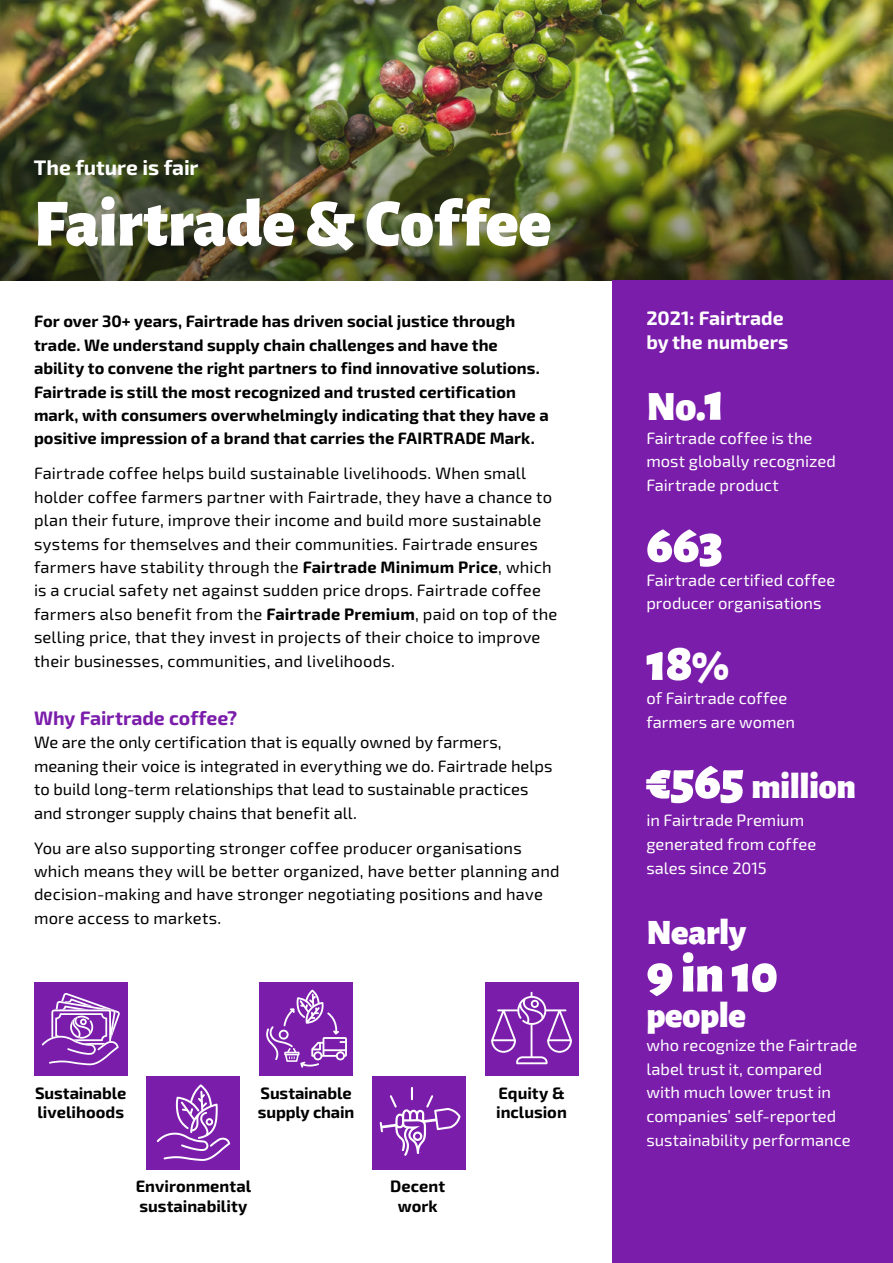
<style>
.page{position:relative;width:893px;height:1263px;background:#fff}
.page>*{position:absolute;margin:0;border:0;box-sizing:border-box;transform-origin:0 0}
.t1{font:900 67.5px "Alegreya Sans";letter-spacing:-.005em;color:#fff}
.t2{font:900 54px "Alegreya Sans";letter-spacing:-.02em;color:#fff}
.t3{font:900 42px "Alegreya Sans";color:#fff}
.t4{font:900 36px "Alegreya Sans";letter-spacing:-.01em;color:#fff}
.t5{font:700 21px "Exo 2";color:#fff}
.t6{font:700 19.5px/23.9px "Exo 2";color:#fff}
.t7{font:700 19.5px "Exo 2";color:#7b1dab}
.t8{font:16.5px/23.4px "Exo 2";letter-spacing:.01em;color:#000}
.t9{font:700 16.5px/23.4px "Exo 2";color:#000}
.t10{font:16.5px/23.9px "Exo 2";color:#fff}
.s1{font-weight:700}
.s2{font-size:54px}
.s3{font-size:42px}
</style>
<div class="page">
<img style="left:0;top:0;width:893px;height:94px">
<img style="left:0;top:94px;width:893px;height:187px">
<div style="left:612px;top:281px;width:281px;height:982px;background:#7b1dab"></div>
<div style="left:372px;top:1076px;width:94px;height:93px;background:#7b1dab"></div>
<svg style="left:380px;top:1087px;width:81px;height:69px"></svg>
<div style="left:259px;top:982px;width:94px;height:94px;background:#7b1dab"></div>
<svg style="left:266px;top:989px;width:81px;height:79px"></svg>
<div style="left:34px;top:982px;width:94px;height:94px;background:#7b1dab"></div>
<svg style="left:42px;top:993px;width:78px;height:72px"></svg>
<div style="left:147px;top:1076px;width:93px;height:93px;background:#7b1dab"></div>
<svg style="left:157px;top:1084px;width:73px;height:77px"></svg>
<div style="left:485px;top:982px;width:93px;height:94px;background:#7b1dab"></div>
<svg style="left:491px;top:992px;width:81px;height:72px"></svg>
<p class="t5" style="left:34px;top:155px;width:166px">The future is fair</p>
<h1 class="t1" style="left:34px;top:170px;width:519px">Fairtrade &amp; Coffee</h1>
<p class="t9" style="left:34px;top:310px;width:516px">For over 30+ years, Fairtrade has driven social justice through trade. We understand supply chain challenges and have the ability to convene the right partners to find innovative solutions.<br>Fairtrade is still the most recognized and trusted certification mark, with consumers overwhelmingly indicating that they have a positive impression of a brand that carries the FAIRTRADE Mark.</p>
<p class="t8" style="left:34px;top:462px;width:525px">Fairtrade coffee helps build sustainable livelihoods. When small holder coffee farmers partner with Fairtrade, they have a chance to plan their future, improve their income and build more sustainable systems for themselves and their communities. Fairtrade ensures farmers have stability through the <span class="s1">Fairtrade Minimum Price</span>, which is a crucial safety net against sudden price drops. Fairtrade coffee farmers also benefit from the <span class="s1">Fairtrade Premium</span>, paid on top of the selling price, that they invest in projects of their choice to improve their businesses, communities, and livelihoods.</p>
<p class="t7" style="left:34px;top:706px;width:205px">Why Fairtrade coffee?</p>
<p class="t8" style="left:34px;top:731px;width:520px">We are the only certification that is equally owned by farmers, meaning their voice is integrated in everything we do. Fairtrade helps to build long-term relationships that lead to sustainable practices and stronger supply chains that benefit all.</p>
<p class="t8" style="left:34px;top:836px;width:527px">You are also supporting stronger coffee producer organisations which means they will be better organized, have better planning and decision-making and have stronger negotiating positions and have more access to markets.</p>
<p class="t9" style="left:35px;top:1083px;width:93px;line-height:19.8px">Sustainable livelihoods</p>
<p class="t9" style="left:258px;top:1083px;width:98px;line-height:19.8px">Sustainable supply chain</p>
<p class="t9" style="left:136px;top:1177px;width:117px;line-height:19.8px">Environmental sustainability</p>
<p class="t9" style="left:390px;top:1177px;width:56px;line-height:19.8px;text-align:center">Decent work</p>
<p class="t9" style="left:496px;top:1083px;width:72px;line-height:19.8px">Equity &amp; inclusion</p>
<p class="t6" style="left:646px;top:307px;width:143px">2021: Fairtrade by the numbers</p>
<h3 class="t3" style="left:646px;top:372px;width:80px">No.<span class="s2">1</span></h3>
<p class="t10" style="left:646px;top:426px;width:191px">Fairtrade coffee is the most globally recognized<br>Fairtrade product</p>
<h2 class="t2" style="left:646px;top:501px;width:78px">663</h2>
<p class="t10" style="left:646px;top:568px;width:190px">Fairtrade certified coffee producer organisations</p>
<h2 class="t2" style="left:646px;top:619px;width:84px">18<span class="s3">%</span></h2>
<p class="t10" style="left:646px;top:686px;width:150px">of Fairtrade coffee farmers are women</p>
<h3 class="t4" style="left:646px;top:757px;width:211px"><span class="s2">€565</span> million</h3>
<p class="t10" style="left:646px;top:809px;width:171px">in Fairtrade Premium generated from coffee sales since 2015</p>
<h3 class="t4" style="left:646px;top:904px;width:101px">Nearly</h3>
<h2 class="t2" style="left:646px;top:931px;width:133px">9 in 10</h2>
<h3 class="t4" style="left:646px;top:986px;width:101px">people</h3>
<p class="t10" style="left:646px;top:1033px;width:213px">who recognize the Fairtrade label trust it, compared with much lower trust in companies’ self-reported sustainability performance</p>
</div>
